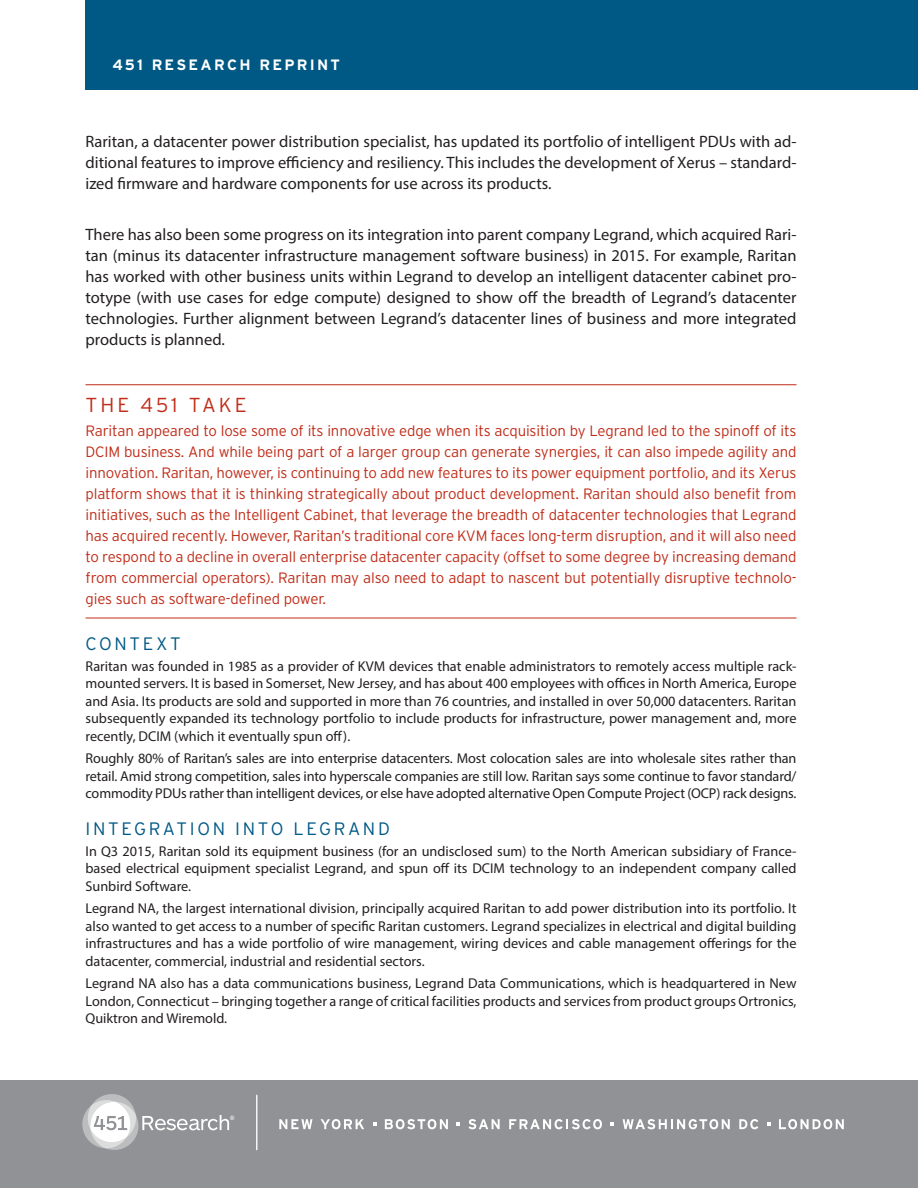
<style>
.page{position:relative;width:918px;height:1188px;background:#fff}
.page>*{position:absolute;margin:0;border:0;box-sizing:border-box;transform-origin:0 0}
._451_Take_Header{font:300 20.25px "Interstate";letter-spacing:.15em;color:#c02d19}
.Hed_30_Solid_Light{font:300 18px "Interstate";letter-spacing:.15em;color:#005985}
.Hed_30_Shorter{font:300 18px "Interstate";letter-spacing:.15em;color:#005985}
.Intro_Body{font:16.5px/21px "Myriad Pro";color:#231f20;text-align:justify}
._451_Take_Body{font:300 15px/21px "Interstate";letter-spacing:-.01em;color:#c02d19;text-align:justify}
.Header{font:700 15px "Interstate";letter-spacing:.15em;color:#fff}
.Myriad_Body{font:14.25px/17.7px "Myriad Pro";color:#231f20;text-align:justify}
</style>
<div class="page">
<hr style="left:86px;top:384px;width:710px;height:1px;background:#c02d19">
<hr style="left:86px;top:618px;width:710px;height:1px;background:#c02d19">
<div style="left:0;top:1080px;width:918px;height:108px;background:#919295"></div>
<hr style="left:256px;top:1095px;width:1px;height:55px;background:#fff">
<svg style="left:82px;top:1094px;width:152px;height:56px"></svg>
<svg style="left:279px;top:1119px;width:34px;height:10px"></svg>
<svg style="left:321px;top:1119px;width:43px;height:10px"></svg>
<svg style="left:385px;top:1119px;width:63px;height:10px"></svg>
<svg style="left:468px;top:1119px;width:32px;height:10px"></svg>
<svg style="left:509px;top:1119px;width:93px;height:10px"></svg>
<svg style="left:623px;top:1119px;width:107px;height:10px"></svg>
<svg style="left:739px;top:1119px;width:19px;height:10px"></svg>
<svg style="left:779px;top:1119px;width:65px;height:10px"></svg>
<svg style="left:373px;top:1122px;width:3px;height:4px"></svg>
<svg style="left:456px;top:1122px;width:4px;height:4px"></svg>
<svg style="left:611px;top:1122px;width:3px;height:4px"></svg>
<svg style="left:767px;top:1122px;width:3px;height:4px"></svg>
<div style="left:86px;top:0;width:832px;height:90px;background:#005985"></div>
<p class="Header" style="left:112px;top:55px;width:229px">451 RESEARCH REPRINT</p>
<p class="Intro_Body" style="left:86px;top:131px;width:713px">Raritan, a datacenter power distribution specialist, has updated its portfolio of intelligent PDUs with ad&shy;ditional features to improve efficiency and resiliency. This includes the development of Xerus – standard&shy;ized firmware and hardware components for use across its products.</p>
<p class="Intro_Body" style="left:86px;top:224px;width:713px">There has also been some progress on its integration into parent company Legrand, which acquired Rari&shy;tan (minus its datacenter infrastructure management software business) in 2015. For example, Raritan has worked with other business units within Legrand to develop an intelligent datacenter cabinet pro&shy;totype (with use cases for edge compute) designed to show off the breadth of Legrand’s datacenter technologies. Further alignment between Legrand’s datacenter lines of business and more integrated products is planned.</p>
<p class="_451_Take_Header" style="left:86px;top:393px;width:163px">THE 451 TAKE</p>
<p class="_451_Take_Body" style="left:86px;top:420px;width:713px">Raritan appeared to lose some of its innovative edge when its acquisition by Legrand led to the spinoff of its DCIM business. And while being part of a larger group can generate synergies, it can also impede agility and innovation. Raritan, however, is continuing to add new features to its power equipment portfolio, and its Xerus platform shows that it is thinking strategically about product development. Raritan should also benefit from initiatives, such as the Intelligent Cabinet, that leverage the breadth of datacenter technologies that Legrand has acquired recently. However, Raritan’s traditional core KVM faces long-term disruption, and it will also need to respond to a decline in overall enterprise datacenter capacity (offset to some degree by increasing demand from commercial operators). Raritan may also need to adapt to nascent but potentially disruptive technolo&shy;gies such as software-defined power.</p>
<p class="Hed_30_Shorter" style="left:86px;top:633px;width:97px">CONTEXT</p>
<p class="Myriad_Body" style="left:86px;top:657px;width:713px">Raritan was founded in 1985 as a provider of KVM devices that enable administrators to remotely access multiple rack&shy;mounted servers. It is based in Somerset, New Jersey, and has about 400 employees with offices in North America, Europe and Asia. Its products are sold and supported in more than 76 countries, and installed in over 50,000 datacenters. Raritan subsequently expanded its technology portfolio to include products for infrastructure, power management and, more recently, DCIM (which it eventually spun off).</p>
<p class="Myriad_Body" style="left:86px;top:749px;width:713px">Roughly 80% of Raritan’s sales are into enterprise datacenters. Most colocation sales are into wholesale sites rather than retail. Amid strong competition, sales into hyperscale companies are still low. Raritan says some continue to favor standard/ commodity PDUs rather than intelligent devices, or else have adopted alternative Open Compute Project (OCP) rack designs.</p>
<p class="Hed_30_Solid_Light" style="left:86px;top:818px;width:306px">INTEGRATION INTO LEGRAND</p>
<p class="Myriad_Body" style="left:86px;top:842px;width:713px">In Q3 2015, Raritan sold its equipment business (for an undisclosed sum) to the North American subsidiary of France&shy;based electrical equipment specialist Legrand, and spun off its DCIM technology to an independent company called Sunbird Software.</p>
<p class="Myriad_Body" style="left:86px;top:899px;width:713px">Legrand NA, the largest international division, principally acquired Raritan to add power distribution into its portfolio. It also wanted to get access to a number of specific Raritan customers. Legrand specializes in electrical and digital building infrastructures and has a wide portfolio of wire management, wiring devices and cable management offerings for the datacenter, commercial, industrial and residential sectors.</p>
<p class="Myriad_Body" style="left:86px;top:974px;width:713px">Legrand NA also has a data communications business, Legrand Data Communications, which is headquartered in New London, Connecticut – bringing together a range of critical facilities products and services from product groups Ortronics, Quiktron and Wiremold.</p>
</div>
